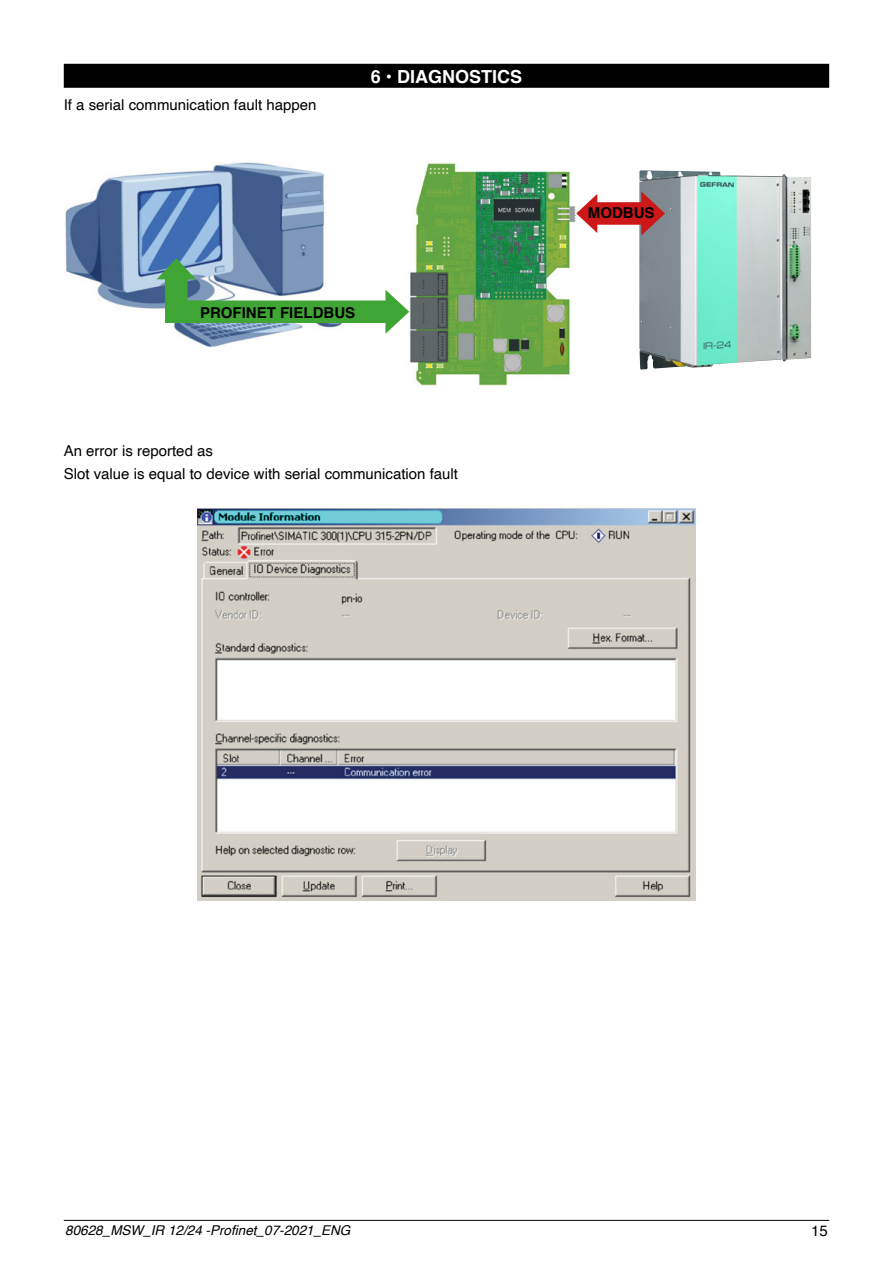
<style>
.page{position:relative;width:893px;height:1263px;background:#fff}
.page>*{position:absolute;margin:0;border:0;box-sizing:border-box;transform-origin:0 0}
.t1{font:700 18px "Helvetica";color:#fff}
.t2{font:15px/22.2px "Helvetica";color:#000}
.t3{font:700 15px "Helvetica";color:#000}
.t4{font:italic 13.5px "Helvetica";color:#000}
</style>
<div class="page">
<hr style="left:64px;top:1220px;width:765px;height:1px;background:#000">
<div style="left:64px;top:64px;width:765px;height:24px;background:#000"></div>
<img style="left:197px;top:508px;width:499px;height:392px">
<img style="left:65px;top:162px;width:260px;height:186px">
<img style="left:410px;top:163px;width:166px;height:223px">
<img style="left:639px;top:170px;width:172px;height:199px">
<div style="left:589px;top:202px;width:62px;height:23px;background:#cd1719"></div>
<svg style="left:576px;top:194px;width:21px;height:39px"></svg>
<svg style="left:641px;top:191px;width:24px;height:45px"></svg>
<svg style="left:154px;top:248px;width:263px;height:86px"></svg>
<p class="t2" style="left:64px;top:94px;width:254px">If a serial communication fault happen</p>
<p class="t1" style="left:371px;top:62px;width:153px">6 • DIAGNOSTICS</p>
<p class="t3" style="left:200px;top:300px;width:157px">PROFINET FIELDBUS</p>
<p class="t2" style="left:64px;top:440px;width:396px">An error is reported as<br>Slot value is equal to device with serial communication fault</p>
<p class="t3" style="left:588px;top:201px;width:68px">MODBUS</p>
<p class="t4" style="left:65px;top:1220px;width:287px">80628_MSW_IR 12/24 -Profinet_07-2021_ENG</p>
<p class="t2" style="left:811px;top:1220px;width:18px">15</p>
</div>
